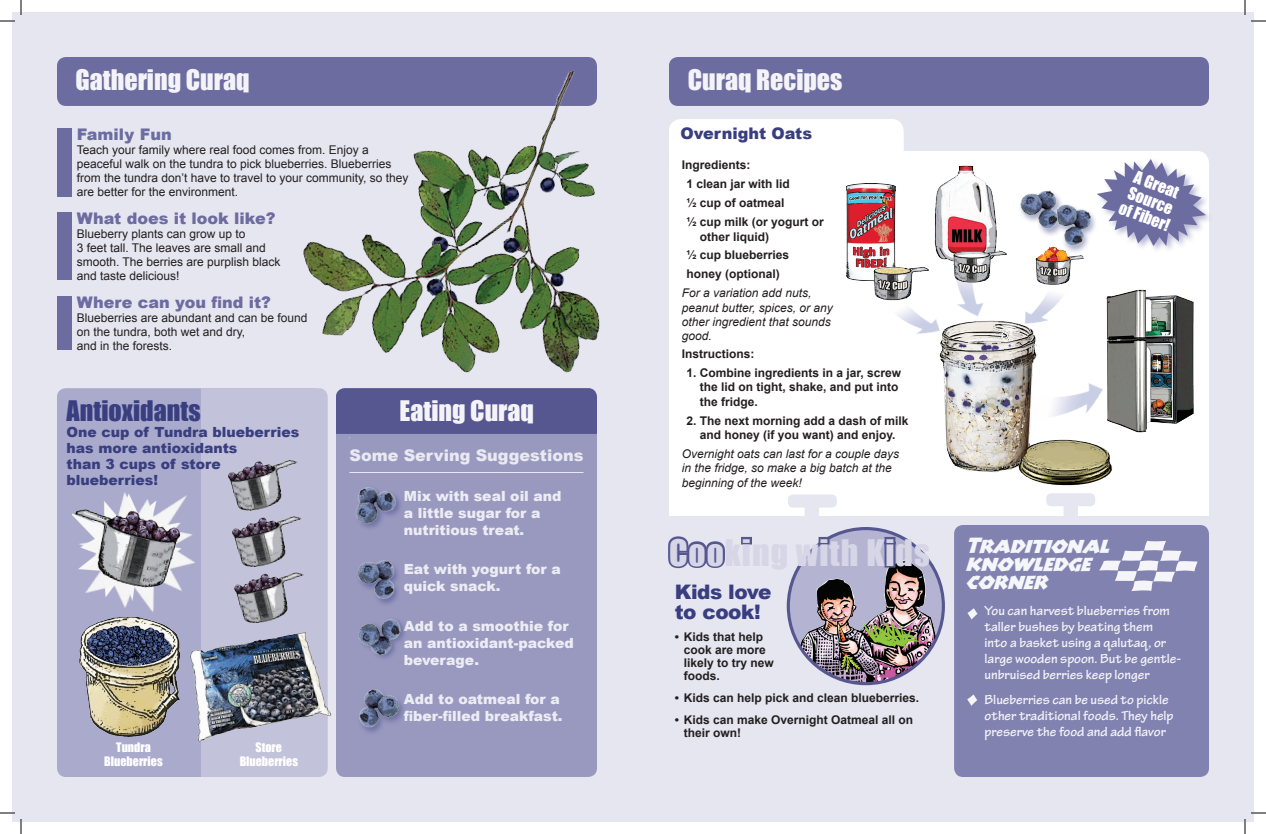
<style>
.page{position:relative;width:1266px;height:834px;background:#fff}
.page>*{position:absolute;margin:0;border:0;box-sizing:border-box;transform-origin:0 0}
.t1{font:33.5px "Impact";letter-spacing:.03em;color:#d6d6e7}
.t2{font:26px "Impact";color:#f3f3f8}
.t3{font:26px "Impact";color:#393e80}
.t4{font:italic 20.6px/18px "Manito LP Std";color:#f5f6fa}
.t5{font:900 20px/20px "Arial";letter-spacing:-.02em;color:#393e80}
.t6{font:900 16px "Arial";color:#6d6ca1}
.t7{font:900 16px "Arial";color:#e9e9f2}
.t8{font:16px/17px "Impact";color:#fff}
.t9{font:900 16px "Arial";color:#393e80}
.t10{font:700 14px/16px "Tekton Pro";color:#f3f3f8}
.t11{font:900 14px/17px "Arial";color:#ecedf4}
.t12{font:900 14px/16px "Arial";color:#393e80}
.t13{font:700 12px/13px "Arial";color:#231f20}
.t14{font:12px/14px "Arial";color:#231f20}
.t15{font:italic 12px/14.4px "Arial";color:#231f20}
.t16{font:12px/14px "Impact";color:#fff;text-align:center}
</style>
<div class="page">
<div style="left:12px;top:12px;width:1242px;height:810px;background:#e6e6f0"></div>
<div style="left:57px;top:57px;width:540px;height:49px;background:#6d6ca1;border-radius:9px"></div>
<div style="left:336px;top:388px;width:261px;height:389px;background:#9999c0;border-radius:9px"></div>
<div style="left:57px;top:388px;width:265px;height:389px;background:#aaabcc;border-radius:9px"></div>
<hr style="left:350px;top:472px;width:233px;height:1px;background:#e9e9f2">
<div style="left:57px;top:128px;width:14px;height:68px;background:#6d6ca1"></div>
<div style="left:57px;top:213px;width:14px;height:67px;background:#6d6ca1"></div>
<div style="left:57px;top:296px;width:14px;height:54px;background:#6d6ca1"></div>
<img style="left:79px;top:627px;width:92px;height:110px">
<img style="left:349px;top:472px;width:52px;height:56px">
<img style="left:358px;top:560px;width:40px;height:34px">
<img style="left:358px;top:594px;width:47px;height:64px">
<img style="left:359px;top:689px;width:44px;height:44px">
<div style="left:201px;top:388px;width:127px;height:389px;background:#c2c2da"></div>
<img style="left:171px;top:616px;width:161px;height:136px">
<img style="left:218px;top:499px;width:99px;height:56px">
<img style="left:211px;top:442px;width:102px;height:102px">
<img style="left:217px;top:555px;width:102px;height:101px">
<img style="left:89px;top:471px;width:129px;height:156px">
<img style="left:72px;top:492px;width:115px;height:112px">
<div style="left:669px;top:57px;width:540px;height:49px;background:#6d6ca1;border-radius:9px"></div>
<div style="left:669px;top:119px;width:235px;height:50px;background:#fff;border-radius:12px"></div>
<div style="left:669px;top:151px;width:540px;height:365px;background:#fff"></div>
<div style="left:788px;top:495px;width:49px;height:13px;background:#e6e6f0;border-radius:5px"></div>
<div style="left:1046px;top:493px;width:49px;height:13px;background:#e6e6f0;border-radius:5px"></div>
<div style="left:805px;top:500px;width:14px;height:24px;background:#e6e6f0;border-radius:6px"></div>
<svg style="left:1064px;top:506px;width:14px;height:10px"></svg>
<img style="left:788px;top:537px;width:155px;height:147px">
<div style="left:787px;top:527px;width:158px;height:158px;border:3px solid #565791;border-radius:50%"></div>
<svg style="left:668px;top:536px;width:57px;height:33px"></svg>
<svg style="left:741px;top:535px;width:157px;height:35px"></svg>
<img style="left:907px;top:338px;width:252px;height:152px">
<img style="left:846px;top:183px;width:49px;height:98px">
<img style="left:1000px;top:163px;width:81px;height:89px">
<img style="left:1054px;top:185px;width:46px;height:77px">
<img style="left:1094px;top:280px;width:115px;height:162px">
<img style="left:872px;top:303px;width:79px;height:45px">
<img style="left:1000px;top:257px;width:94px;height:86px">
<img style="left:912px;top:229px;width:109px;height:109px">
<img style="left:1002px;top:339px;width:125px;height:126px">
<img style="left:872px;top:254px;width:57px;height:49px">
<img style="left:1026px;top:244px;width:60px;height:54px">
<img style="left:924px;top:165px;width:77px;height:99px">
<img style="left:943px;top:238px;width:64px;height:52px">
<div style="left:954px;top:525px;width:255px;height:252px;background:#8182b0;border-radius:9px"></div>
<svg style="left:967px;top:608px;width:11px;height:12px"></svg>
<svg style="left:967px;top:695px;width:10px;height:11px"></svg>
<svg style="left:1099px;top:541px;width:99px;height:50px"></svg>
<div style="left:1095px;top:158px;width:119px;height:96px;background:#b4b4d2;opacity:.94"></div>
<svg style="left:1097px;top:159px;width:109px;height:87px"></svg>
<svg style="left:0;top:0;width:22px;height:22px"></svg>
<svg style="left:0;top:812px;width:22px;height:22px"></svg>
<svg style="left:1244px;top:0;width:22px;height:22px"></svg>
<svg style="left:1244px;top:812px;width:22px;height:22px"></svg>
<img style="left:251px;top:57px;width:454px;height:402px">
<p class="t2" style="left:75px;top:59px;width:176px">Gathering Curaq</p>
<p class="t6" style="left:77px;top:123px;width:96px">Family Fun</p>
<p class="t14" style="left:77px;top:143px;width:333px">Teach your family where real food comes from. Enjoy a peaceful walk on the tundra to pick blueberries. Blueberries from the tundra don’t have to travel to your community, so they are better for the environment.</p>
<p class="t6" style="left:77px;top:207px;width:200px">What does it look like?</p>
<p class="t14" style="left:77px;top:227px;width:205px">Blueberry plants can grow up to<br>3 feet tall. The leaves are small and smooth. The berries are purplish black and taste delicious!</p>
<p class="t6" style="left:77px;top:291px;width:196px">Where can you find it?</p>
<p class="t14" style="left:77px;top:311px;width:232px">Blueberries are abundant and can be found on the tundra, both wet and dry,<br>and in the forests.</p>
<p class="t3" style="left:67px;top:391px;width:135px">Antioxidants</p>
<p class="t12" style="left:67px;top:424px;width:234px">One cup of Tundra blueberries has more antioxidants<br>than 3 cups of store blueberries!</p>
<p class="t16" style="left:104px;top:740px;width:60px">Tundra<br>Blueberries</p>
<p class="t16" style="left:240px;top:740px;width:60px">Store<br>Blueberries</p>
<p class="t2" style="left:400px;top:390px;width:136px">Eating Curaq</p>
<p class="t7" style="left:350px;top:444px;width:235px">Some Serving Suggestions</p>
<p class="t11" style="left:404px;top:487px;width:159px;text-indent:-18px">• Mix with seal oil and a little sugar for a nutritious treat.</p>
<p class="t11" style="left:404px;top:560px;width:159px;text-indent:-18px">• Eat with yogurt for a quick snack.</p>
<p class="t11" style="left:404px;top:617px;width:171px;text-indent:-18px">• Add to a smoothie for an antioxidant-packed beverage.</p>
<p class="t11" style="left:386px;top:690px;width:178px;text-align:right">• Add to oatmeal for a fiber-filled breakfast.</p>
<p class="t2" style="left:688px;top:59px;width:156px">Curaq Recipes</p>
<p class="t9" style="left:681px;top:122px;width:133px">Overnight Oats</p>
<p class="t13" style="left:686px;top:156px;width:139px;line-height:18.9px;text-indent:-4px">Ingredients:<br>1 clean jar with lid<br>½ cup of oatmeal<br>½ cup milk (or yogurt or</p>
<p class="t13" style="left:700px;top:230px;width:71px">other liquid)</p>
<p class="t13" style="left:686px;top:249px;width:104px">½ cup blueberries</p>
<p class="t13" style="left:686px;top:268px;width:95px">honey (optional)</p>
<p class="t15" style="left:682px;top:286px;width:131px">For a variation add nuts,</p>
<p class="t15" style="left:682px;top:300px;width:152px">peanut butter, spices, or any other ingredient that sounds good.</p>
<p class="t13" style="left:682px;top:347px;width:74px">Instructions:</p>
<p class="t13" style="left:700px;top:365px;width:203px;line-height:14.4px;text-indent:-14px">1. Combine ingredients in a jar, screw the lid on tight, shake, and put into the fridge.</p>
<p class="t13" style="left:686px;top:413px;width:224px;line-height:14.4px;text-align:center">2. The next morning add a dash of milk and honey (if you want) and enjoy.</p>
<p class="t15" style="left:682px;top:446px;width:219px">Overnight oats can last for a couple days in the fridge, so make a big batch at the beginning of the week!</p>
<p class="t1" style="left:669px;top:526px;width:262px">Cooking with Kids</p>
<p class="t5" style="left:675px;top:581px;width:98px">Kids love to cook!</p>
<p class="t13" style="left:684px;top:631px;width:92px;text-indent:-9px">• Kids that help cook are more likely to try new foods.</p>
<p class="t13" style="left:675px;top:691px;width:246px">• Kids can help pick and clean blueberries.</p>
<p class="t13" style="left:684px;top:713px;width:231px;text-indent:-9px">• Kids can make Overnight Oatmeal all on their own!</p>
<p class="t8" style="left:1135px;top:167px;width:54px;rotate:21deg">A Great<br>Source of Fiber!</p>
<p class="t4" style="left:966px;top:537px;width:153px">Traditional knowledge corner</p>
<p class="t10" style="left:985px;top:603px;width:198px">You can harvest blueberries from taller bushes by beating them<br>into a basket using a qalutaq, or large wooden spoon. But be gentle&shy;unbruised berries keep longer</p>
<p class="t10" style="left:985px;top:692px;width:191px">Blueberries can be used to pickle other traditional foods. They help preserve the food and add flavor</p>
</div>
